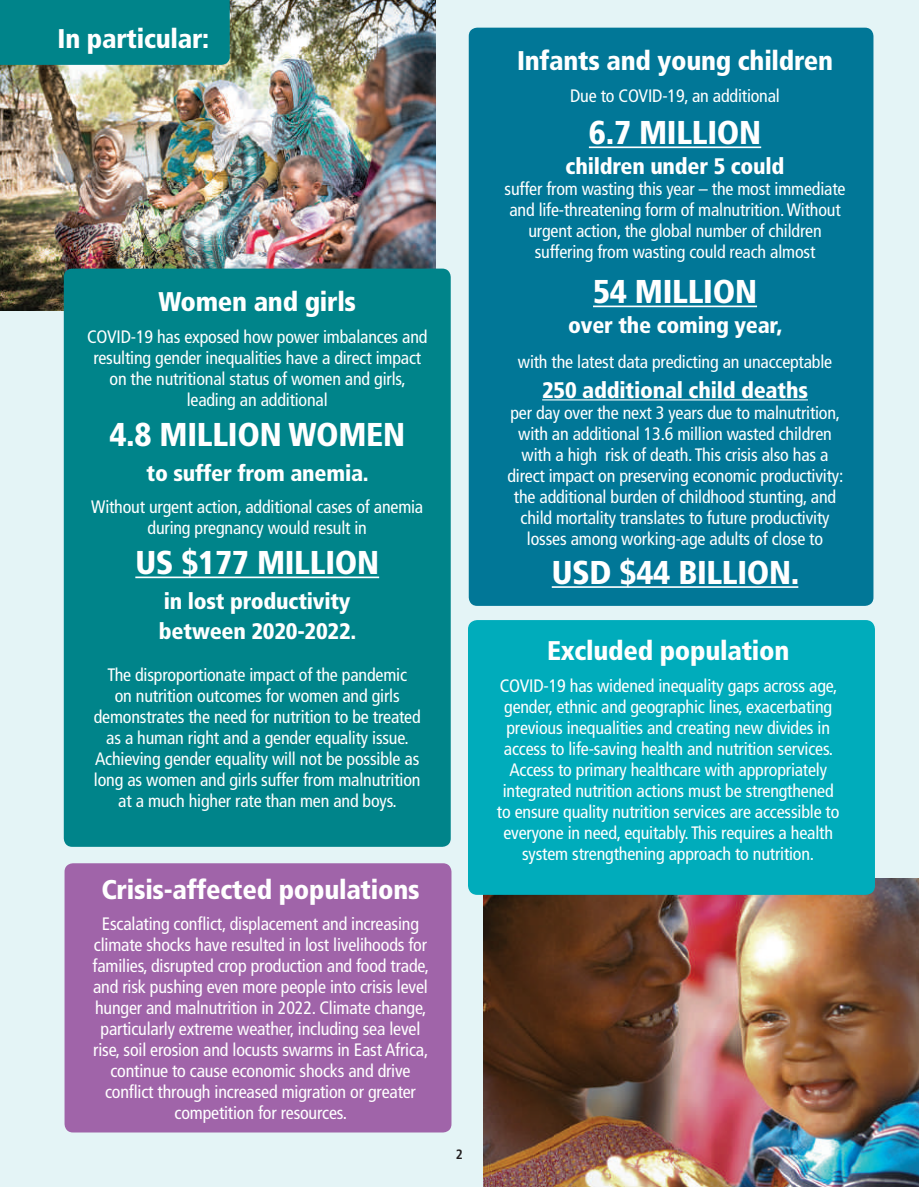
<style>
.page{position:relative;width:919px;height:1187px;background:#fff}
.page>*{position:absolute;margin:0;border:0;box-sizing:border-box;transform-origin:0 0}
.t1{font:900 condensed 33px "Frutiger";letter-spacing:-.01em;color:#fff}
.t2{font:900 condensed 27px "Frutiger";letter-spacing:-.01em;color:#fff}
.t3{font:900 condensed 22.5px/30px "Frutiger";letter-spacing:-.01em;color:#fff}
.t4{font:condensed 18px/21px "Frutiger";letter-spacing:-.01em;color:#fff;text-align:center}
.t5{font:700 condensed 13.5px "Frutiger";color:#231f20}
</style>
<div class="page">
<div style="left:0;top:0;width:918px;height:1186px;background:#e4f4f6"></div>
<img style="left:0;top:0;width:436px;height:310px">
<img style="left:483px;top:878px;width:435px;height:308px">
<div style="left:64px;top:268px;width:386px;height:578px;background:#00848a;border-radius:9px"></div>
<div style="left:65px;top:863px;width:386px;height:269px;background:#a064a9;border-radius:9px"></div>
<div style="left:468px;top:28px;width:405px;height:578px;background:#017797;border-radius:9px"></div>
<div style="left:468px;top:620px;width:406px;height:274px;background:#00acbb;border-radius:9px"></div>
<div style="left:468px;top:620px;width:406px;height:274px;border:2px solid #00acbb;border-radius:9px"></div>
<hr style="left:135px;top:576px;width:244px;height:2px;background:#fff">
<hr style="left:589px;top:146px;width:172px;height:2px;background:#fff">
<hr style="left:593px;top:305px;width:164px;height:2px;background:#fff">
<hr style="left:542px;top:399px;width:265px;height:1px;background:#fff">
<hr style="left:551px;top:586px;width:247px;height:2px;background:#fff">
<div style="left:0;top:0;width:230px;height:65px;background:#00848a"></div>
<h2 class="t2" style="left:58px;top:22px;width:153px">In particular:</h2>
<h2 class="t2" style="left:158px;top:286px;width:199px">Women and girls</h2>
<p class="t4" style="left:87px;top:326px;width:342px">COVID-19 has exposed how power imbalances and resulting gender inequalities have a direct impact on the nutritional status of women and girls, leading an additional</p>
<h1 class="t1" style="left:109px;top:415px;width:297px">4.8 MILLION WOMEN</h1>
<p class="t3" style="left:146px;top:458px;width:224px">to suffer from anemia.</p>
<p class="t4" style="left:91px;top:496px;width:333px">Without urgent action, additional cases of anemia during pregnancy would result in</p>
<h1 class="t1" style="left:135px;top:542px;width:245px">US $177 MILLION</h1>
<p class="t3" style="left:159px;top:585px;width:199px">in lost productivity between 2020-2022.</p>
<p class="t4" style="left:94px;top:664px;width:328px">The disproportionate impact of the pandemic<br>on nutrition outcomes for women and girls demonstrates the need for nutrition to be treated as a human right and a gender equality issue.<br>Achieving gender equality will not be possible as long as women and girls suffer from malnutrition at a much higher rate than men and boys.</p>
<h2 class="t2" style="left:101px;top:873px;width:320px">Crisis-affected populations</h2>
<p class="t4" style="left:93px;top:913px;width:338px">Escalating conflict, displacement and increasing climate shocks have resulted in lost livelihoods for families, disrupted crop production and food trade, and risk pushing even more people into crisis level hunger and malnutrition in 2022. Climate change, particularly extreme weather, including sea level rise, soil erosion and locusts swarms in East Africa, continue to cause economic shocks and drive conflict through increased migration or greater competition for resources.</p>
<p class="t5" style="left:456px;top:1145px;width:9px">2</p>
<h2 class="t2" style="left:517px;top:45px;width:317px">Infants and young children</h2>
<p class="t4" style="left:570px;top:85px;width:211px">Due to COVID-19, an additional</p>
<h1 class="t1" style="left:589px;top:113px;width:174px">6.7 MILLION</h1>
<p class="t3" style="left:565px;top:151px;width:220px">children under 5 could</p>
<p class="t4" style="left:504px;top:178px;width:342px">suffer from wasting this year – the most immediate and life-threatening form of malnutrition. Without urgent action, the global number of children suffering from wasting could reach almost</p>
<h1 class="t1" style="left:593px;top:272px;width:165px">54 MILLION</h1>
<p class="t3" style="left:568px;top:310px;width:216px">over the coming year,</p>
<p class="t4" style="left:518px;top:351px;width:316px">with the latest data predicting an unacceptable</p>
<p class="t3" style="left:542px;top:375px;width:267px">250 additional child deaths</p>
<p class="t4" style="left:507px;top:402px;width:337px">per day over the next 3 years due to malnutrition, with an additional 13.6 million wasted children with a high risk of death. This crisis also has a direct impact on preserving economic productivity: the additional burden of childhood stunting, and child mortality translates to future productivity losses among working-age adults of close to</p>
<h1 class="t1" style="left:551px;top:552px;width:249px">USD $44 BILLION.</h1>
<h2 class="t2" style="left:547px;top:634px;width:244px">Excluded population</h2>
<p class="t4" style="left:497px;top:675px;width:344px">COVID-19 has widened inequality gaps across age, gender, ethnic and geographic lines, exacerbating previous inequalities and creating new divides in access to life-saving health and nutrition services.<br>Access to primary healthcare with appropriately integrated nutrition actions must be strengthened to ensure quality nutrition services are accessible to everyone in need, equitably. This requires a health system strengthening approach to nutrition.</p>
</div>
